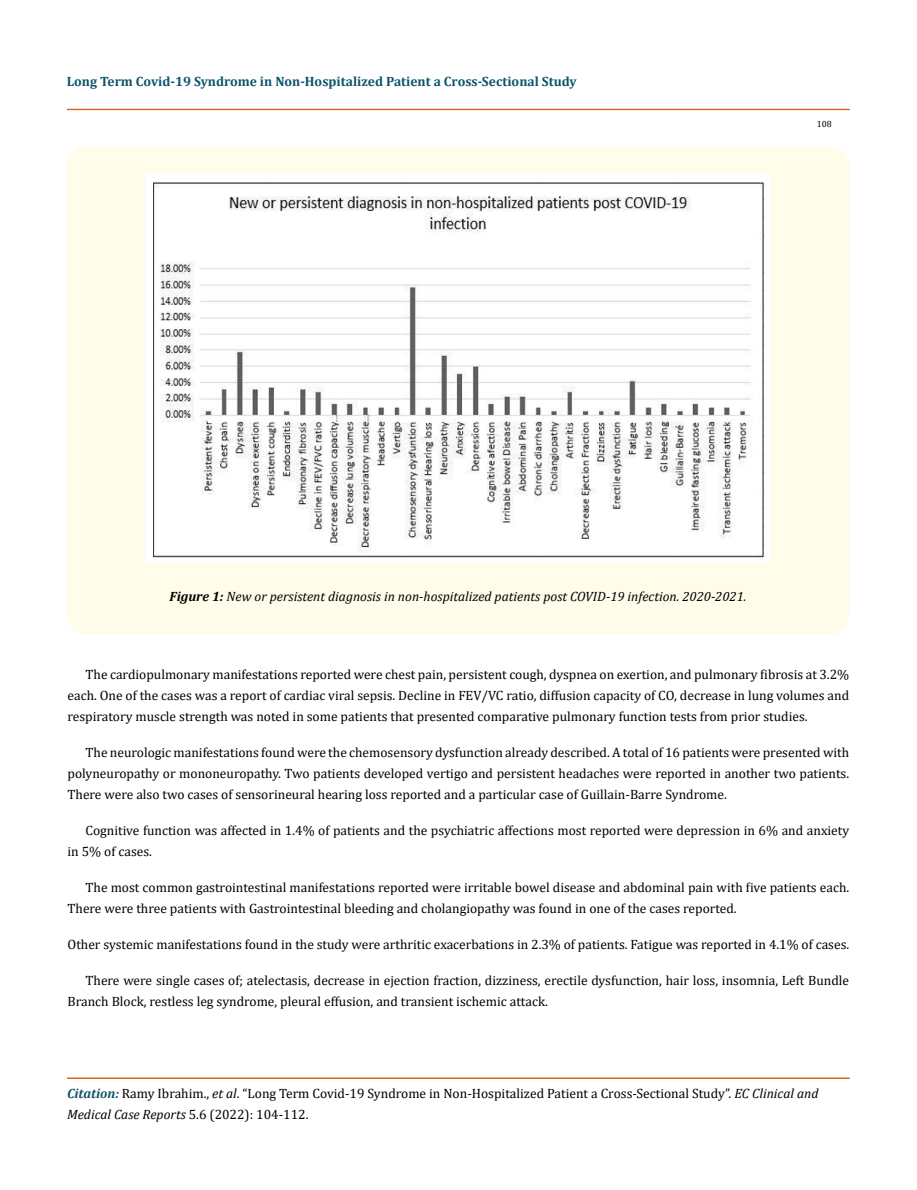
<style>
.page{position:relative;width:917px;height:1190px;background:#fff}
.page>*{position:absolute;margin:0;border:0;box-sizing:border-box;transform-origin:0 0}
.t1{font:13.5px/21px "Cambria";color:#000}
.t2{font:italic 13.5px "Cambria";color:#000}
.t3{font:700 13.5px "Cambria";color:#0e546a}
.t4{font:9px "Cambria";color:#000}
.s1{font-weight:700}
.s2{font-weight:700;font-style:italic;color:#0e546a}
.s3{font-style:italic}
</style>
<div class="page">
<div style="left:67px;top:109px;width:782px;height:1px;border:1px solid #e05d1a"></div>
<div style="left:67px;top:1078px;width:782px;height:1px;border:1px solid #e05d1a"></div>
<div style="left:67px;top:147px;width:782px;height:487px;background:#fffde9;border-radius:18px"></div>
<img style="left:145px;top:173px;width:625px;height:389px">
<p class="t3" style="left:67px;top:72px;width:511px">Long Term Covid-19 Syndrome in Non-Hospitalized Patient a Cross-Sectional Study</p>
<p class="t4" style="left:816px;top:118px;width:16px">108</p>
<p class="t2" style="left:169px;top:587px;width:578px"><span class="s1">Figure 1:</span> New or persistent diagnosis in non-hospitalized patients post COVID-19 infection. 2020-2021.</p>
<p class="t1" style="left:68px;top:663px;width:783px;text-align:justify;text-indent:18px">The cardiopulmonary manifestations reported were chest pain, persistent cough, dyspnea on exertion, and pulmonary fibrosis at 3.2% each. One of the cases was a report of cardiac viral sepsis. Decline in FEV/VC ratio, diffusion capacity of CO, decrease in lung volumes and respiratory muscle strength was noted in some patients that presented comparative pulmonary function tests from prior studies.</p>
<p class="t1" style="left:68px;top:741px;width:783px;text-align:justify;text-indent:18px">The neurologic manifestations found were the chemosensory dysfunction already described. A total of 16 patients were presented with polyneuropathy or mononeuropathy. Two patients developed vertigo and persistent headaches were reported in another two patients.<br>There were also two cases of sensorineural hearing loss reported and a particular case of Guillain-Barre Syndrome.</p>
<p class="t1" style="left:68px;top:819px;width:783px;text-indent:18px">Cognitive function was affected in 1.4% of patients and the psychiatric affections most reported were depression in 6% and anxiety in 5% of cases.</p>
<p class="t1" style="left:68px;top:876px;width:783px;text-indent:18px">The most common gastrointestinal manifestations reported were irritable bowel disease and abdominal pain with five patients each.<br>There were three patients with Gastrointestinal bleeding and cholangiopathy was found in one of the cases reported.</p>
<p class="t1" style="left:68px;top:933px;width:783px">Other systemic manifestations found in the study were arthritic exacerbations in 2.3% of patients. Fatigue was reported in 4.1% of cases.</p>
<p class="t1" style="left:68px;top:969px;width:783px;text-indent:18px">There were single cases of; atelectasis, decrease in ejection fraction, dizziness, erectile dysfunction, hair loss, insomnia, Left Bundle<br>Branch Block, restless leg syndrome, pleural effusion, and transient ischemic attack.</p>
<p class="t1" style="left:67px;top:1083px;width:753px"><span class="s2">Citation:</span> Ramy Ibrahim., <span class="s3">et al</span>. “Long Term Covid-19 Syndrome in Non-Hospitalized Patient a Cross-Sectional Study”. <span class="s3">EC Clinical and<br>Medical Case Reports</span> 5.6 (2022): 104-112.</p>
</div>
